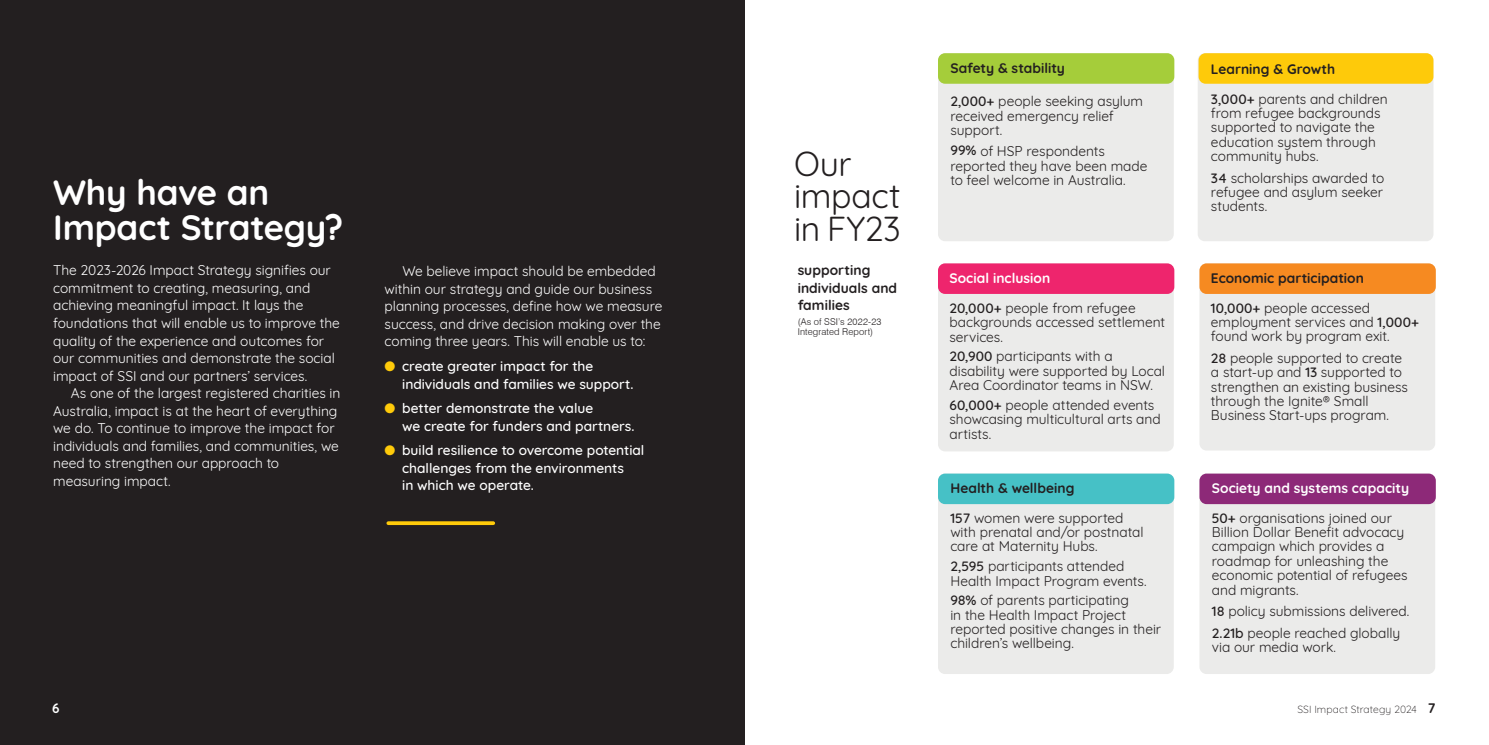
<style>
.page{position:relative;width:1489px;height:745px;background:#fff}
.page>*{position:absolute;margin:0;border:0;box-sizing:border-box;transform-origin:0 0}
.t1{font:700 35px/35px "Quicksand";letter-spacing:-.005em;color:#fff}
.t2{font:33.75px/32.5px "Quicksand";letter-spacing:-.01em;color:#231f20}
.t3{font:13.75px/14.4px "Quicksand";color:#231f20}
.t4{font:13.75px/17.5px "Quicksand";color:#fff}
.t5{font:500 13.75px/17.5px "Quicksand";color:#fff}
.t6{font:700 13.75px/17.5px "Quicksand";letter-spacing:.005em;color:#231f20}
.t7{font:700 13.75px/29.8px "Quicksand";letter-spacing:.005em;color:#fff}
.t8{font:300 10.38px "Quicksand";letter-spacing:.01em;color:#231f20}
.t9{font:300 9.38px/10px "Swiss 721 BT";letter-spacing:.02em;color:#231f20}
.s1{color:#feca0a}
.s2{font-weight:500}
.s3{font-weight:700;color:#fff}
.s4{font-weight:700}
.s5{font-weight:400}
.s6{font-weight:500;color:#231f20}
.s7{font-weight:400;color:#231f20}
.s8{font-weight:700;font-size:13.75px}
</style>
<div class="page">
<div style="left:0;top:0;width:744px;height:744px;background:#231f20"></div>
<div style="left:1199px;top:473px;width:235px;height:200px;background:#ebebea;border-radius:7px"></div>
<div style="left:1199px;top:473px;width:236px;height:31px;background:#8d2978;border-radius:7px"></div>
<hr style="left:388px;top:521px;width:105px;height:3px;background:#feca0a">
<div style="left:938px;top:53px;width:235px;height:188px;background:#ebebea;border-radius:7px"></div>
<div style="left:938px;top:53px;width:236px;height:31px;background:#a5cd3a;border-radius:7px"></div>
<div style="left:1197px;top:53px;width:236px;height:188px;background:#ebebea;border-radius:7px"></div>
<div style="left:1198px;top:53px;width:235px;height:31px;background:#feca0a;border-radius:7px"></div>
<div style="left:938px;top:263px;width:235px;height:188px;background:#ebebea;border-radius:7px"></div>
<div style="left:938px;top:263px;width:236px;height:31px;background:#ee256d;border-radius:7px"></div>
<div style="left:1199px;top:263px;width:235px;height:187px;background:#ebebea;border-radius:7px"></div>
<div style="left:1199px;top:263px;width:236px;height:31px;background:#f68a21;border-radius:7px"></div>
<div style="left:938px;top:473px;width:235px;height:200px;background:#ebebea;border-radius:7px"></div>
<div style="left:938px;top:473px;width:236px;height:31px;background:#46c1c6;border-radius:7px"></div>
<h1 class="t1" style="left:53px;top:172px;width:291px">Why have an<br>Impact Strategy?</h1>
<p class="t4" style="left:53px;top:260px;width:288px">The 2023-2026 Impact Strategy signifies our commitment to creating, measuring, and achieving meaningful impact. It lays the foundations that will enable us to improve the quality of the experience and outcomes for our communities and demonstrate the social impact of SSI and our partners’ services.</p>
<p class="t4" style="left:53px;top:383px;width:289px;text-indent:18px">As one of the largest registered charities in Australia, impact is at the heart of everything we do. To continue to improve the impact for individuals and families, and communities, we need to strengthen our approach to measuring impact.</p>
<p class="t4" style="left:384px;top:261px;width:279px;text-indent:18px">We believe impact should be embedded within our strategy and guide our business planning processes, define how we measure success, and drive decision making over the coming three years. This will enable us to:</p>
<p class="t5" style="left:402px;top:356px;width:233px;text-indent:-18px"><span class="s1">●</span> create greater impact for the individuals and families we support.</p>
<p class="t5" style="left:402px;top:398px;width:234px;text-indent:-18px"><span class="s1">●</span> better demonstrate the value<br>we create for funders and partners.</p>
<p class="t5" style="left:402px;top:440px;width:244px;text-indent:-18px"><span class="s1">●</span> build resilience to overcome potential challenges from the environments<br>in which we operate.</p>
<p class="t7" style="left:52px;top:691px;width:9px">6</p>
<h2 class="t2" style="left:794px;top:144px;width:108px">Our impact in FY23</h2>
<p class="t6" style="left:797px;top:260px;width:101px">supporting individuals and families</p>
<p class="t9" style="left:797px;top:316px;width:85px">(As of SSI’s 2022-23<br>Integrated Report)</p>
<p class="t6" style="left:950px;top:58px;width:116px">Safety &amp; stability</p>
<p class="t3" style="left:950px;top:93px;width:194px"><span class="s2">2,000+</span> people seeking asylum received emergency relief support.</p>
<p class="t3" style="left:950px;top:143px;width:199px"><span class="s2">99%</span> of HSP respondents reported they have been made to feel welcome in Australia.</p>
<p class="t3" style="left:949px;top:261px;width:188px;line-height:29.8px"><span class="s3">Social inclusion<br></span><span class="s2">20,000+</span> people from refugee</p>
<p class="t3" style="left:949px;top:313px;width:217px">backgrounds accessed settlement services.</p>
<p class="t3" style="left:949px;top:347px;width:217px"><span class="s2">20,900</span> participants with a disability were supported by Local<br>Area Coordinator teams in NSW.</p>
<p class="t3" style="left:949px;top:396px;width:213px"><span class="s2">60,000+</span> people attended events showcasing multicultural arts and artists.</p>
<p class="t3" style="left:950px;top:471px;width:174px;line-height:29.8px"><span class="s4">Health &amp; wellbeing<br></span><span class="s2">157</span> women were supported</p>
<p class="t3" style="left:950px;top:523px;width:194px">with prenatal and/or postnatal care at Maternity Hubs.</p>
<p class="t3" style="left:950px;top:557px;width:198px"><span class="s2">2,595</span> participants attended<br>Health Impact Program events.</p>
<p class="t3" style="left:950px;top:591px;width:212px"><span class="s2">98%</span> of parents participating<br>in the Health Impact Project reported positive changes in their children’s wellbeing.</p>
<p class="t3" style="left:1210px;top:52px;width:178px;line-height:29.8px"><span class="s4">Learning &amp; Growth<br></span><span class="s2">3,000+</span> parents and children</p>
<p class="t3" style="left:1210px;top:104px;width:171px">from refugee backgrounds supported to navigate the education system through community hubs.</p>
<p class="t3" style="left:1210px;top:169px;width:175px;text-align:justify"><span class="s2">34</span> scholarships awarded to refugee and asylum seeker students.</p>
<p class="t6" style="left:1210px;top:261px;width:160px;line-height:29.8px">Economic participation<br><span class="s2">10,000+</span> <span class="s5">people accessed</span></p>
<p class="t3" style="left:1210px;top:313px;width:209px">employment services and <span class="s2">1,000+ </span>found work by program exit.</p>
<p class="t3" style="left:1210px;top:349px;width:198px"><span class="s2">28</span> people supported to create a start-up and <span class="s2">13</span> supported to strengthen an existing business through the Ignite® Small<br>Business Start-ups program.</p>
<p class="t7" style="left:1211px;top:471px;width:199px">Society and systems capacity<br><span class="s6">50+</span> <span class="s7">organisations joined our</span></p>
<p class="t3" style="left:1211px;top:523px;width:197px">Billion Dollar Benefit advocacy campaign which provides a roadmap for unleashing the economic potential of refugees and migrants.</p>
<p class="t3" style="left:1211px;top:598px;width:199px;line-height:21.5px"><span class="s2">18</span> policy submissions delivered.<br><span class="s2">2.21b</span> people reached globally</p>
<p class="t3" style="left:1211px;top:638px;width:126px">via our media work.</p>
<p class="t8" style="left:1297px;top:700px;width:140px">SSI Impact Strategy 2024 <span class="s8">7</span></p>
</div>
